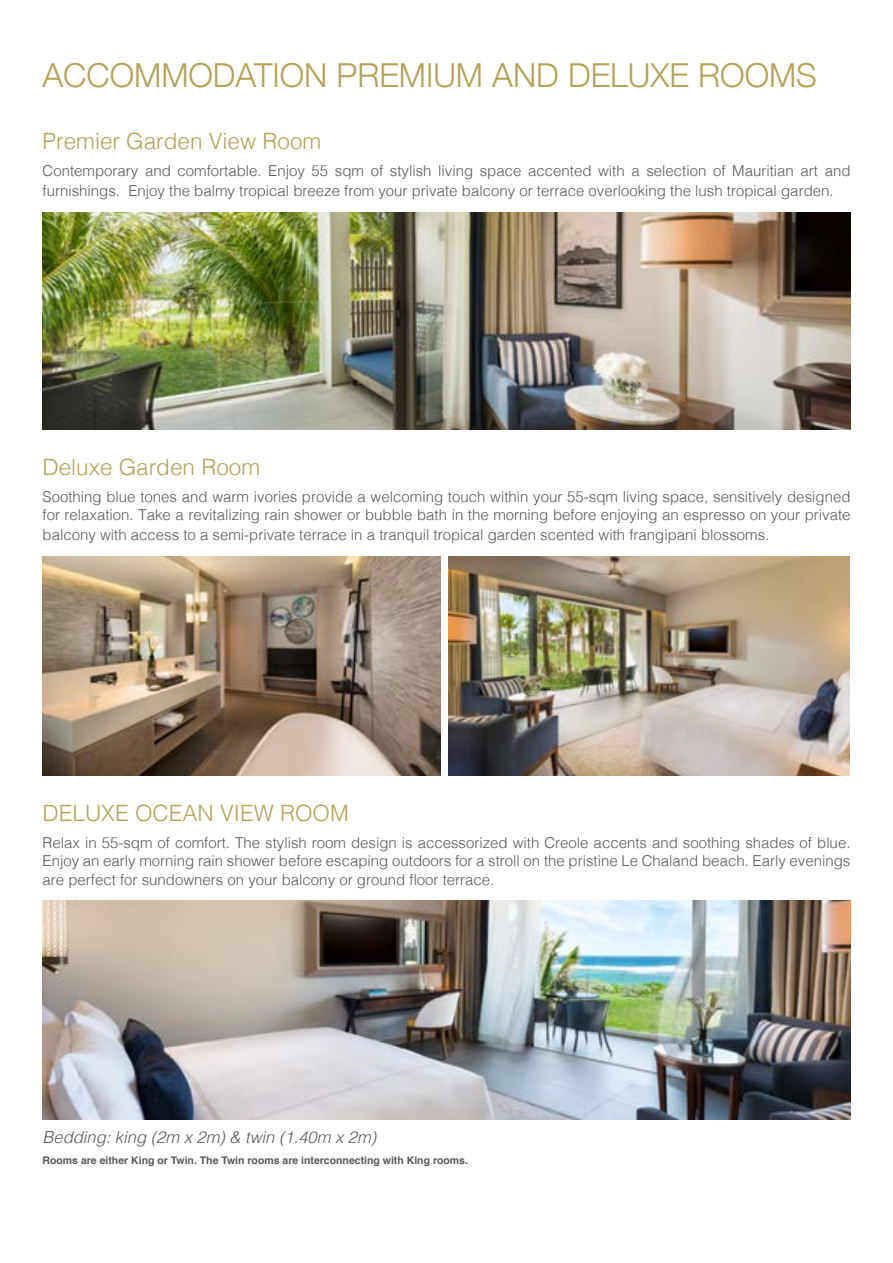
<style>
.page{position:relative;width:893px;height:1263px;background:#fff}
.page>*{position:absolute;margin:0;border:0;box-sizing:border-box;transform-origin:0 0}
.t1{font:300 33px "Helvetica Neue";color:#b3a258}
.t2{font:300 22.5px "Helvetica";color:#b3a258}
.t3{font:italic 300 16.5px "Helvetica";color:#57585a}
.t4{font:300 15px/18px "Helvetica";color:#57585a}
.t5{font:700 10.5px "Helvetica";color:#57585a}
</style>
<div class="page">
<img style="left:43px;top:556px;width:397px;height:219px">
<img style="left:449px;top:556px;width:401px;height:219px">
<img style="left:43px;top:900px;width:807px;height:219px">
<img style="left:43px;top:212px;width:807px;height:217px">
<p class="t1" style="left:43px;top:48px;width:776px">ACCOMMODATION PREMIUM AND DELUXE ROOMS</p>
<p class="t2" style="left:43px;top:122px;width:280px">Premier Garden View Room</p>
<p class="t4" style="left:43px;top:159px;width:809px;line-height:19.8px">Contemporary and comfortable. Enjoy 55 sqm of stylish living space accented with a selection of Mauritian art and furnishings. Enjoy the balmy tropical breeze from your private balcony or terrace overlooking the lush tropical garden.</p>
<p class="t2" style="left:43px;top:448px;width:219px">Deluxe Garden Room</p>
<p class="t4" style="left:43px;top:486px;width:809px">Soothing blue tones and warm ivories provide a welcoming touch within your 55-sqm living space, sensitively designed for relaxation. Take a revitalizing rain shower or bubble bath in the morning before enjoying an espresso on your private</p>
<p class="t4" style="left:43px;top:524px;width:728px">balcony with access to a semi-private terrace in a tranquil tropical garden scented with frangipani blossoms.</p>
<p class="t2" style="left:43px;top:794px;width:308px">DELUXE OCEAN VIEW ROOM</p>
<p class="t4" style="left:43px;top:832px;width:809px">Relax in 55-sqm of comfort. The stylish room design is accessorized with Creole accents and soothing shades of blue.<br>Enjoy an early morning rain shower before escaping outdoors for a stroll on the pristine Le Chaland beach. Early evenings</p>
<p class="t4" style="left:43px;top:870px;width:453px">are perfect for sundowners on your balcony or ground floor terrace.</p>
<p class="t3" style="left:43px;top:1123px;width:335px">Bedding: king (2m x 2m) &amp; twin (1.40m x 2m)</p>
<p class="t5" style="left:43px;top:1151px;width:427px">Rooms are either King or Twin. The Twin rooms are interconnecting with King rooms.</p>
</div>
